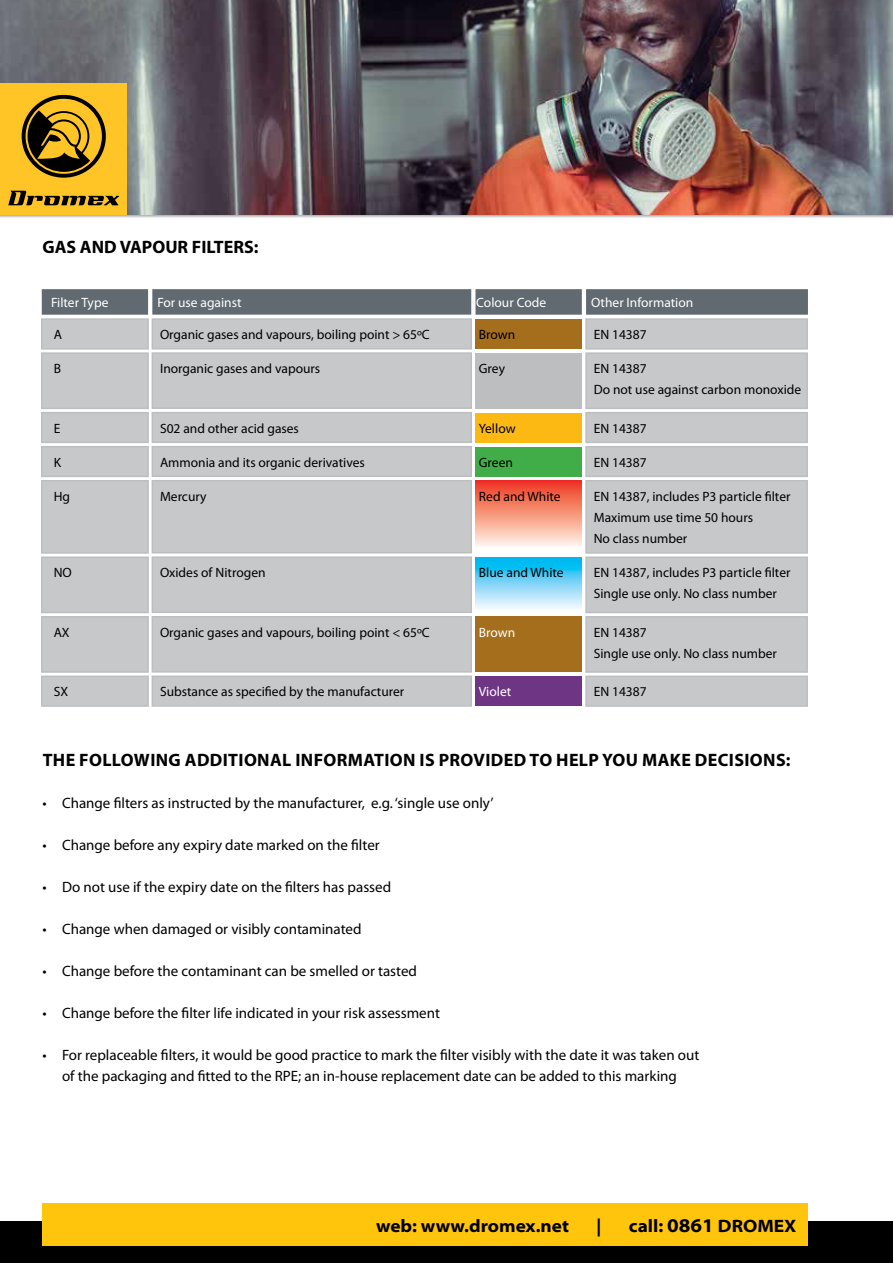
<style>
.page{position:relative;width:893px;height:1263px;background:#fff}
.page>*{position:absolute;margin:0;border:0;box-sizing:border-box;transform-origin:0 0}
.t1{font:700 18px "Myriad Pro";color:#000}
.t2{font:700 semi-expanded 18px "Myriad Pro";color:#000}
.t3{font:15px/21px "Myriad Pro";color:#000;text-align:center}
.t4{font:13.5px/21px "Myriad Pro";color:#000}
.t5{font:13.5px "Myriad Pro";color:#fff}
.s1{font-size:19.5px}
</style>
<div class="page">
<div style="left:0;top:1221px;width:893px;height:42px;background:#000"></div>
<div style="left:43px;top:1203px;width:765px;height:43px;background:#ffc40c"></div>
<img style="left:0;top:0;width:893px;height:215px">
<div style="left:0;top:83px;width:127px;height:132px;background:#ffc425"></div>
<svg style="left:8px;top:191px;width:111px;height:14px"></svg>
<svg style="left:22px;top:95px;width:84px;height:83px"></svg>
<svg style="left:26px;top:99px;width:76px;height:75px"></svg>
<svg style="left:41px;top:289px;width:767px;height:418px;background:#abada4"></svg>
<svg style="left:151px;top:318px;width:322px;height:389px;background:#c9cacc"></svg>
<div style="left:475px;top:481px;width:107px;height:72px;background:linear-gradient(to bottom,#ee3818,#fffffa)"></div>
<svg style="left:585px;top:318px;width:223px;height:389px;background:#c9cacc"></svg>
<h1 class="t1" style="left:43px;top:237px;width:217px">GAS AND VAPOUR FILTERS:</h1>
<p class="t5" style="left:51px;top:295px;width:59px">Filter Type</p>
<p class="t5" style="left:157px;top:295px;width:86px">For use against</p>
<p class="t5" style="left:476px;top:295px;width:71px">Colour Code</p>
<p class="t5" style="left:591px;top:295px;width:104px">Other Information</p>
<p class="t4" style="left:54px;top:324px;width:10px">A</p>
<p class="t4" style="left:160px;top:324px;width:271px">Organic gases and vapours, boiling point &gt; 65ºC</p>
<p class="t4" style="left:479px;top:324px;width:38px">Brown</p>
<p class="t4" style="left:594px;top:324px;width:55px">EN 14387</p>
<p class="t4" style="left:54px;top:358px;width:9px">B</p>
<p class="t4" style="left:160px;top:358px;width:162px">Inorganic gases and vapours</p>
<p class="t4" style="left:479px;top:358px;width:28px">Grey</p>
<p class="t4" style="left:594px;top:358px;width:209px">EN 14387<br>Do not use against carbon monoxide</p>
<p class="t4" style="left:54px;top:418px;width:8px">E</p>
<p class="t4" style="left:160px;top:418px;width:140px">S02 and other acid gases</p>
<p class="t4" style="left:479px;top:418px;width:38px">Yellow</p>
<p class="t4" style="left:594px;top:418px;width:55px">EN 14387</p>
<p class="t4" style="left:54px;top:452px;width:9px">K</p>
<p class="t4" style="left:160px;top:452px;width:206px">Ammonia and its organic derivatives</p>
<p class="t4" style="left:479px;top:452px;width:36px">Green</p>
<p class="t4" style="left:594px;top:452px;width:55px">EN 14387</p>
<p class="t4" style="left:54px;top:486px;width:18px">Hg</p>
<p class="t4" style="left:160px;top:486px;width:48px">Mercury</p>
<p class="t4" style="left:479px;top:486px;width:83px">Red and White</p>
<p class="t4" style="left:594px;top:486px;width:198px">EN 14387, includes P3 particle filter<br>Maximum use time 50 hours<br>No class number</p>
<p class="t4" style="left:54px;top:562px;width:20px">NO</p>
<p class="t4" style="left:160px;top:562px;width:107px">Oxides of Nitrogen</p>
<p class="t4" style="left:479px;top:562px;width:86px">Blue and White</p>
<p class="t4" style="left:594px;top:562px;width:198px">EN 14387, includes P3 particle filter<br>Single use only. No class number</p>
<p class="t4" style="left:54px;top:623px;width:17px">AX</p>
<p class="t4" style="left:160px;top:623px;width:271px">Organic gases and vapours, boiling point &lt; 65ºC</p>
<p class="t5" style="left:479px;top:625px;width:38px">Brown</p>
<p class="t4" style="left:594px;top:623px;width:185px">EN 14387<br>Single use only. No class number</p>
<p class="t4" style="left:54px;top:681px;width:16px">SX</p>
<p class="t4" style="left:160px;top:681px;width:246px">Substance as specified by the manufacturer</p>
<p class="t5" style="left:479px;top:684px;width:34px">Violet</p>
<p class="t4" style="left:594px;top:681px;width:55px">EN 14387</p>
<h1 class="t1" style="left:43px;top:750px;width:49px">THE FOLLOWING</h1>
<h1 class="t1" style="left:185px;top:750px;width:12px">ADDITIONAL</h1>
<h1 class="t1" style="left:295px;top:750px;width:12px">INFORMATION</h1>
<h1 class="t1" style="left:419px;top:750px;width:31px">IS PROVIDED</h1>
<h1 class="t1" style="left:530px;top:750px;width:38px">TO HELP</h1>
<h1 class="t1" style="left:602px;top:750px;width:13px">YOU</h1>
<h1 class="t1" style="left:642px;top:750px;width:13px">MAKE</h1>
<h1 class="t1" style="left:695px;top:750px;width:11px">DECISIONS</h1>
<h1 class="t1" style="left:786px;top:750px;width:6px">:</h1>
<p class="t3" style="left:43px;top:793px;width:453px">• Change filters as instructed by the manufacturer, e.g. ‘single use only’</p>
<p class="t3" style="left:43px;top:835px;width:339px">• Change before any expiry date marked on the filter</p>
<p class="t3" style="left:43px;top:877px;width:350px">• Do not use if the expiry date on the filters has passed</p>
<p class="t3" style="left:43px;top:919px;width:321px">• Change when damaged or visibly contaminated</p>
<p class="t3" style="left:43px;top:961px;width:376px">• Change before the contaminant can be smelled or tasted</p>
<p class="t3" style="left:43px;top:1003px;width:399px">• Change before the filter life indicated in your risk assessment</p>
<p class="t3" style="left:43px;top:1045px;width:658px">• For replaceable filters, it would be good practice to mark the filter visibly with the date it was taken out of the packaging and fitted to the RPE; an in-house replacement date can be added to this marking</p>
<h1 class="t2" style="left:376px;top:1216px;width:194px">web: www.dromex.net</h1>
<h1 class="t2" style="left:596px;top:1216px;width:7px">|</h1>
<h1 class="t2" style="left:629px;top:1216px;width:169px">call: <span class="s1">0861</span> DROMEX</h1>
</div>
